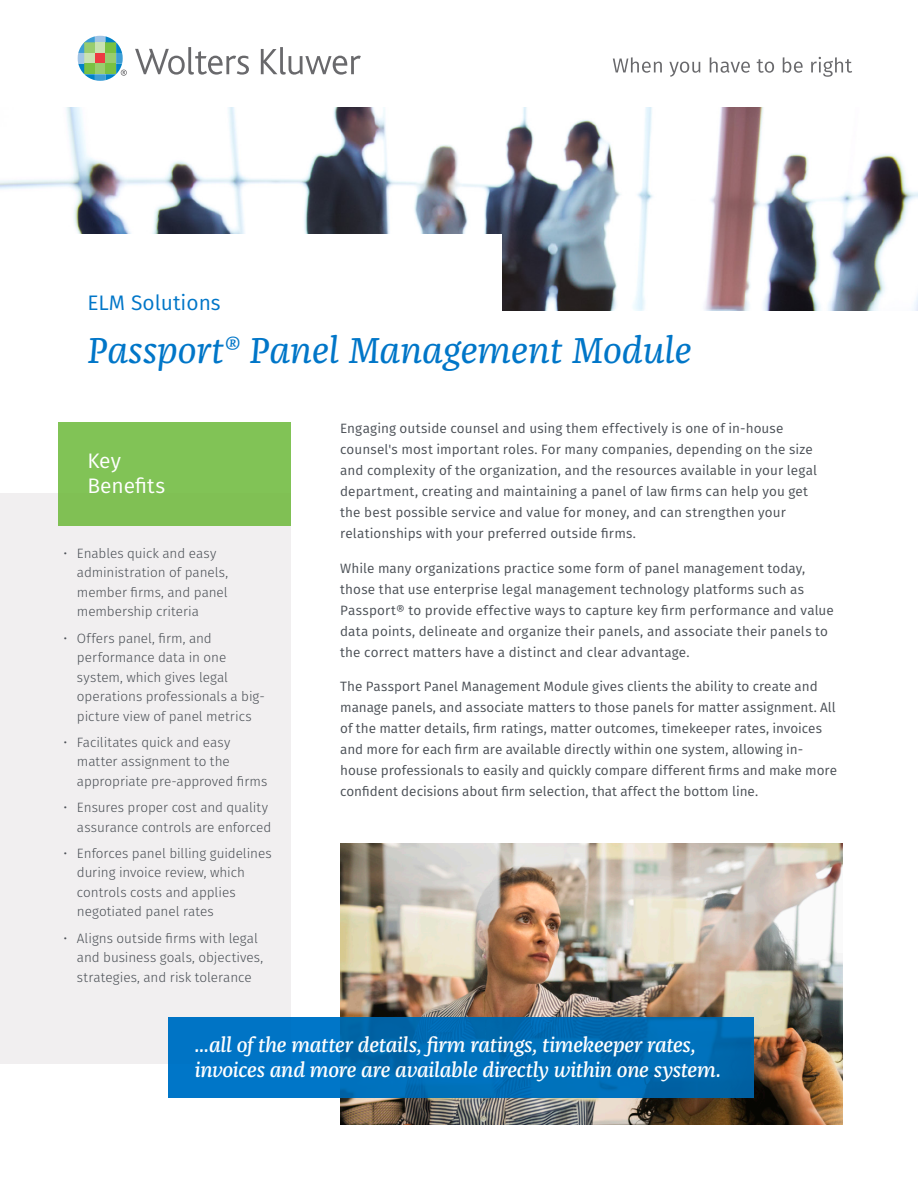
<style>
.page{position:relative;width:918px;height:1188px;background:#fff}
.page>*{position:absolute;margin:0;border:0;box-sizing:border-box;transform-origin:0 0}
.t1{font:italic 37.5px "Franziska Pro";color:#0076c8}
.t2{font:italic 500 21px/25.2px "Franziska Pro";letter-spacing:-.015em;color:#fff}
.t3{font:21px "Fira Sans";color:#0076c8}
.t4{font:21px/25.2px "Fira Sans";letter-spacing:-.005em;color:#fff}
.t5{font:13.5px/21px "Fira Sans";letter-spacing:.005em;color:#4a4f55}
.t6{font:300 13.5px/19.5px "Fira Sans";letter-spacing:-.005em;color:#4a4f55}
</style>
<div class="page">
<img style="left:340px;top:843px;width:502px;height:281px">
<div style="left:0;top:494px;width:291px;height:570px;background:#f1eff0"></div>
<svg style="left:135px;top:47px;width:114px;height:28px"></svg>
<svg style="left:261px;top:47px;width:100px;height:28px"></svg>
<svg style="left:78px;top:36px;width:49px;height:45px"></svg>
<svg style="left:613px;top:57px;width:49px;height:16px"></svg>
<svg style="left:669px;top:62px;width:31px;height:15px"></svg>
<svg style="left:710px;top:57px;width:40px;height:16px"></svg>
<svg style="left:757px;top:59px;width:17px;height:14px"></svg>
<svg style="left:783px;top:57px;width:20px;height:16px"></svg>
<svg style="left:811px;top:57px;width:41px;height:20px"></svg>
<img style="left:0;top:107px;width:918px;height:204px">
<div style="left:0;top:234px;width:501px;height:118px;background:#fff"></div>
<div style="left:58px;top:423px;width:233px;height:103px;background:#81c356"></div>
<svg style="left:168px;top:1018px;width:585px;height:80px;background:#006eb8"></svg>
<p class="t3" style="left:87px;top:287px;width:135px">ELM Solutions</p>
<p class="t1" style="left:87px;top:327px;width:606px">Passport<sup>®</sup> Panel Management Module</p>
<p class="t4" style="left:87px;top:447px;width:79px">Key<br>Benefits</p>
<p class="t6" style="left:77px;top:543px;width:153px;text-indent:-14px">• Enables quick and easy administration of panels, member firms, and panel membership criteria</p>
<p class="t6" style="left:77px;top:628px;width:189px;text-indent:-14px">• Offers panel, firm, and performance data in one system, which gives legal operations professionals a big&shy;picture view of panel metrics</p>
<p class="t6" style="left:77px;top:732px;width:192px;text-indent:-14px">• Facilitates quick and easy matter assignment to the appropriate pre-approved firms</p>
<p class="t6" style="left:63px;top:798px;width:209px;text-align:right">• Ensures proper cost and quality assurance controls are enforced</p>
<p class="t6" style="left:77px;top:843px;width:196px;text-indent:-14px">• Enforces panel billing guidelines during invoice review, which controls costs and applies negotiated panel rates</p>
<p class="t6" style="left:77px;top:928px;width:188px;text-indent:-14px">• Aligns outside firms with legal and business goals, objectives, strategies, and risk tolerance</p>
<p class="t5" style="left:340px;top:418px;width:478px">Engaging outside counsel and using them effectively is one of in-house counsel's most important roles. For many companies, depending on the size and complexity of the organization, and the resources available in your legal department, creating and maintaining a panel of law firms can help you get the best possible service and value for money, and can strengthen your relationships with your preferred outside firms.</p>
<p class="t5" style="left:340px;top:557px;width:495px">While many organizations practice some form of panel management today, those that use enterprise legal management technology platforms such as Passport® to provide effective ways to capture key firm performance and value data points, delineate and organize their panels, and associate their panels to the correct matters have a distinct and clear advantage.</p>
<p class="t5" style="left:340px;top:676px;width:498px">The Passport Panel Management Module gives clients the ability to create and manage panels, and associate matters to those panels for matter assignment. All of the matter details, firm ratings, matter outcomes, timekeeper rates, invoices and more for each firm are available directly within one system, allowing in&shy;house professionals to easily and quickly compare different firms and make more confident decisions about firm selection, that affect the bottom line.</p>
<p class="t2" style="left:195px;top:1032px;width:528px">...all of the matter details, firm ratings, timekeeper rates, invoices and more are available directly within one system.</p>
</div>
